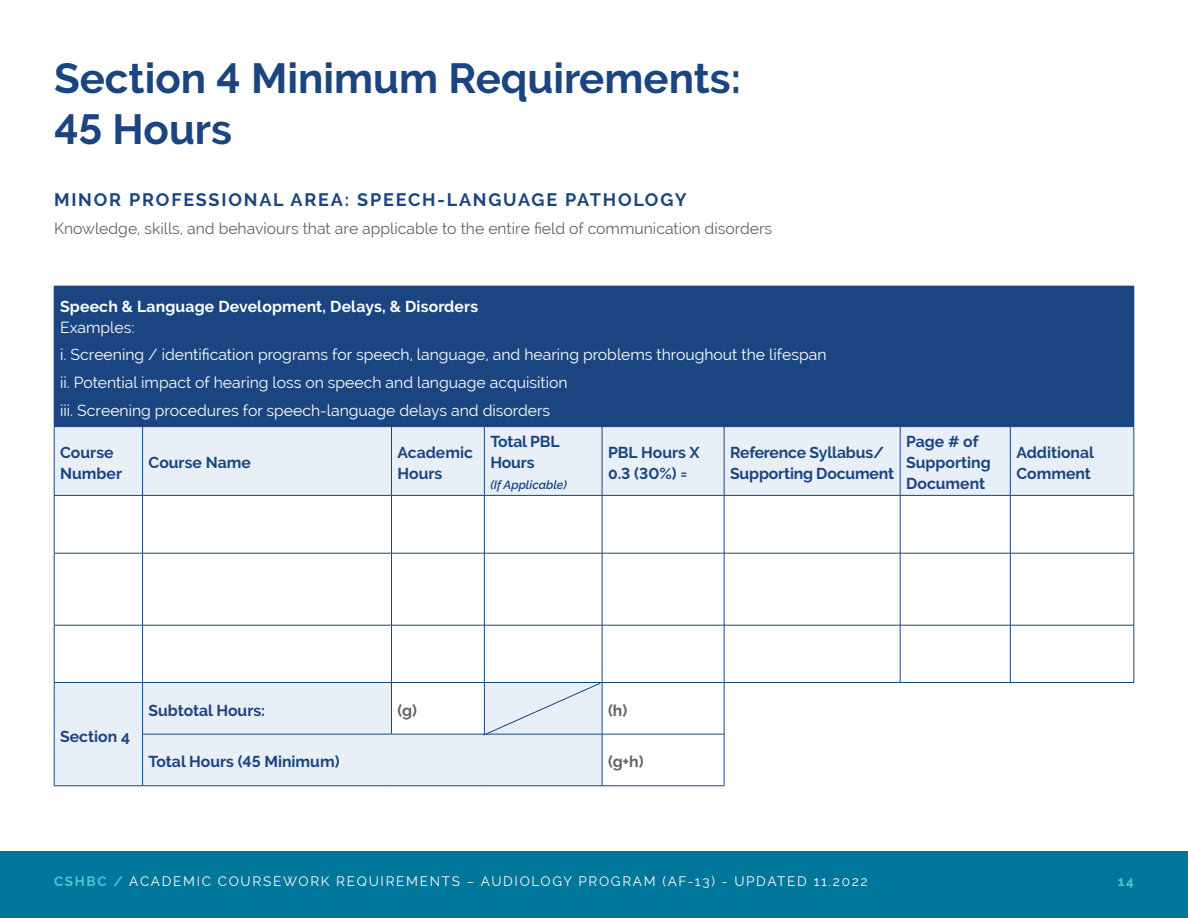
<style>
.page{position:relative;width:1188px;height:918px;background:#fff}
.page>*{position:absolute;margin:0;border:0;box-sizing:border-box;transform-origin:0 0}
.t1{font:700 42px/50.4px "Raleway";color:#1b4581}
.t2{font:700 18px "Raleway";letter-spacing:.1em;color:#1b4581}
.Body{font:15.75px "Raleway";color:#fff}
.Body_Blue_Bold{font:700 15.75px/21px "Raleway";color:#1b4581}
.Body-2{font:15.75px "Raleway";color:#636466}
.Table_Header{font:700 15.75px "Raleway";letter-spacing:.01em;color:#fff}
.Body_Bold{font:700 15.75px "Raleway";color:#636466}
.t3{font:13.5px "Raleway";letter-spacing:.125em;color:#fff}
.t4{font:700 13.5px "Raleway";color:#4dc4cf}
.Body_Blue_Bold-2{font:italic 600 12px "Raleway";color:#1b4581}
.s1{font-weight:700;color:#4dc4cf}
</style>
<div class="page">
<div style="left:0;top:851px;width:1188px;height:67px;background:#00769b"></div>
<div style="left:54px;top:286px;width:1080px;height:141px;background:#1b4581"></div>
<svg style="left:55px;top:427px;width:1079px;height:359px"></svg>
<hr style="left:1134px;top:286px;width:1px;height:140px;background:#1b4581">
<hr style="left:54px;top:427px;width:1px;height:68px;background:#1b4581">
<hr style="left:142px;top:427px;width:1px;height:68px;background:#1b4581">
<hr style="left:391px;top:427px;width:1px;height:68px;background:#1b4581">
<hr style="left:484px;top:427px;width:1px;height:68px;background:#1b4581">
<hr style="left:602px;top:427px;width:1px;height:68px;background:#1b4581">
<hr style="left:724px;top:427px;width:1px;height:68px;background:#1b4581">
<hr style="left:900px;top:427px;width:1px;height:68px;background:#1b4581">
<hr style="left:1010px;top:427px;width:1px;height:68px;background:#1b4581">
<hr style="left:1134px;top:427px;width:1px;height:68px;background:#1b4581">
<hr style="left:54px;top:495px;width:89px;height:1px;background:#1b4581">
<hr style="left:54px;top:496px;width:1px;height:57px;background:#1b4581">
<hr style="left:143px;top:495px;width:249px;height:1px;background:#1b4581">
<hr style="left:142px;top:496px;width:1px;height:57px;background:#1b4581">
<hr style="left:392px;top:495px;width:92px;height:1px;background:#1b4581">
<hr style="left:391px;top:496px;width:1px;height:57px;background:#1b4581">
<hr style="left:484px;top:495px;width:118px;height:1px;background:#1b4581">
<hr style="left:484px;top:496px;width:1px;height:57px;background:#1b4581">
<hr style="left:602px;top:495px;width:122px;height:1px;background:#1b4581">
<hr style="left:602px;top:496px;width:1px;height:57px;background:#1b4581">
<hr style="left:724px;top:495px;width:176px;height:1px;background:#1b4581">
<hr style="left:724px;top:496px;width:1px;height:57px;background:#1b4581">
<hr style="left:900px;top:495px;width:110px;height:1px;background:#1b4581">
<hr style="left:900px;top:496px;width:1px;height:57px;background:#1b4581">
<hr style="left:1010px;top:495px;width:124px;height:1px;background:#1b4581">
<hr style="left:1010px;top:496px;width:1px;height:57px;background:#1b4581">
<hr style="left:1134px;top:496px;width:1px;height:57px;background:#1b4581">
<hr style="left:54px;top:553px;width:89px;height:1px;background:#1b4581">
<hr style="left:54px;top:553px;width:1px;height:72px;background:#1b4581">
<hr style="left:143px;top:553px;width:249px;height:1px;background:#1b4581">
<hr style="left:142px;top:553px;width:1px;height:72px;background:#1b4581">
<hr style="left:392px;top:553px;width:92px;height:1px;background:#1b4581">
<hr style="left:391px;top:553px;width:1px;height:72px;background:#1b4581">
<hr style="left:484px;top:553px;width:118px;height:1px;background:#1b4581">
<hr style="left:484px;top:553px;width:1px;height:72px;background:#1b4581">
<hr style="left:602px;top:553px;width:122px;height:1px;background:#1b4581">
<hr style="left:602px;top:553px;width:1px;height:72px;background:#1b4581">
<hr style="left:724px;top:553px;width:176px;height:1px;background:#1b4581">
<hr style="left:724px;top:553px;width:1px;height:72px;background:#1b4581">
<hr style="left:900px;top:553px;width:110px;height:1px;background:#1b4581">
<hr style="left:900px;top:553px;width:1px;height:72px;background:#1b4581">
<hr style="left:1010px;top:553px;width:124px;height:1px;background:#1b4581">
<hr style="left:1010px;top:553px;width:1px;height:72px;background:#1b4581">
<hr style="left:1134px;top:553px;width:1px;height:72px;background:#1b4581">
<hr style="left:54px;top:625px;width:89px;height:1px;background:#1b4581">
<hr style="left:54px;top:625px;width:1px;height:57px;background:#1b4581">
<hr style="left:143px;top:625px;width:249px;height:1px;background:#1b4581">
<hr style="left:142px;top:625px;width:1px;height:57px;background:#1b4581">
<hr style="left:392px;top:625px;width:92px;height:1px;background:#1b4581">
<hr style="left:391px;top:625px;width:1px;height:57px;background:#1b4581">
<hr style="left:484px;top:625px;width:118px;height:1px;background:#1b4581">
<hr style="left:484px;top:625px;width:1px;height:57px;background:#1b4581">
<hr style="left:602px;top:625px;width:122px;height:1px;background:#1b4581">
<hr style="left:602px;top:625px;width:1px;height:57px;background:#1b4581">
<hr style="left:724px;top:625px;width:176px;height:1px;background:#1b4581">
<hr style="left:724px;top:625px;width:1px;height:57px;background:#1b4581">
<hr style="left:900px;top:625px;width:110px;height:1px;background:#1b4581">
<hr style="left:900px;top:625px;width:1px;height:57px;background:#1b4581">
<hr style="left:1010px;top:625px;width:124px;height:1px;background:#1b4581">
<hr style="left:1010px;top:625px;width:1px;height:57px;background:#1b4581">
<hr style="left:1134px;top:625px;width:1px;height:57px;background:#1b4581">
<hr style="left:54px;top:682px;width:89px;height:1px;background:#1b4581">
<hr style="left:54px;top:683px;width:1px;height:51px;background:#1b4581">
<hr style="left:143px;top:682px;width:249px;height:1px;background:#1b4581">
<hr style="left:142px;top:683px;width:1px;height:51px;background:#1b4581">
<hr style="left:392px;top:682px;width:92px;height:1px;background:#1b4581">
<hr style="left:391px;top:683px;width:1px;height:51px;background:#1b4581">
<hr style="left:484px;top:682px;width:118px;height:1px;background:#1b4581">
<hr style="left:602px;top:682px;width:122px;height:1px;background:#1b4581">
<hr style="left:602px;top:683px;width:1px;height:51px;background:#1b4581">
<hr style="left:724px;top:682px;width:176px;height:1px;background:#1b4581">
<hr style="left:724px;top:683px;width:1px;height:51px;background:#1b4581">
<hr style="left:900px;top:682px;width:110px;height:1px;background:#1b4581">
<hr style="left:1010px;top:682px;width:124px;height:1px;background:#1b4581">
<hr style="left:54px;top:734px;width:1px;height:52px;background:#1b4581">
<hr style="left:142px;top:734px;width:250px;height:1px;background:#1b4581">
<hr style="left:142px;top:734px;width:1px;height:52px;background:#1b4581">
<hr style="left:392px;top:734px;width:92px;height:1px;background:#1b4581">
<hr style="left:484px;top:734px;width:118px;height:1px;background:#1b4581">
<hr style="left:602px;top:734px;width:122px;height:1px;background:#1b4581">
<hr style="left:602px;top:734px;width:1px;height:52px;background:#1b4581">
<hr style="left:724px;top:734px;width:1px;height:52px;background:#1b4581">
<hr style="left:54px;top:786px;width:89px;height:1px;background:#1b4581">
<hr style="left:143px;top:786px;width:249px;height:1px;background:#1b4581">
<hr style="left:392px;top:786px;width:92px;height:1px;background:#1b4581">
<hr style="left:484px;top:786px;width:118px;height:1px;background:#1b4581">
<hr style="left:602px;top:786px;width:122px;height:1px;background:#1b4581">
<svg style="left:483px;top:683px;width:118px;height:53px;background:#dee7f1"></svg>
<h2 class="t1" style="left:54px;top:54px;width:689px">Section 4 Minimum Requirements:<br>45 Hours</h2>
<h3 class="t2" style="left:54px;top:189px;width:634px">MINOR PROFESSIONAL AREA: SPEECH-LANGUAGE PATHOLOGY</h3>
<p class="Body-2" style="left:54px;top:219px;width:720px">Knowledge, skills, and behaviours that are applicable to the entire field of communication disorders</p>
<p class="Table_Header" style="left:60px;top:297px;width:420px">Speech &amp; Language Development, Delays, &amp; Disorders</p>
<p class="Body" style="left:60px;top:318px;width:76px">Examples:</p>
<p class="Body" style="left:60px;top:346px;width:768px">i. Screening / identification programs for speech, language, and hearing problems throughout the lifespan</p>
<p class="Body" style="left:60px;top:373px;width:509px">ii. Potential impact of hearing loss on speech and language acquisition</p>
<p class="Body" style="left:60px;top:401px;width:492px">iii. Screening procedures for speech-language delays and disorders</p>
<p class="Body_Blue_Bold" style="left:60px;top:442px;width:63px">Course<br>Number</p>
<p class="Body_Blue_Bold" style="left:149px;top:452px;width:104px">Course Name</p>
<p class="Body_Blue_Bold" style="left:398px;top:442px;width:77px">Academic<br>Hours</p>
<p class="Body_Blue_Bold" style="left:490px;top:431px;width:71px">Total PBL<br>Hours</p>
<p class="Body_Blue_Bold-2" style="left:490px;top:478px;width:78px">(If Applicable)</p>
<p class="Body_Blue_Bold" style="left:608px;top:442px;width:93px">PBL Hours X<br>0.3 (30%) =</p>
<p class="Body_Blue_Bold" style="left:730px;top:442px;width:166px">Reference Syllabus/<br>Supporting Document</p>
<p class="Body_Blue_Bold" style="left:906px;top:431px;width:86px">Page # of<br>Supporting<br>Document</p>
<p class="Body_Blue_Bold" style="left:1016px;top:442px;width:79px">Additional<br>Comment</p>
<p class="Body_Blue_Bold" style="left:60px;top:726px;width:71px">Section 4</p>
<p class="Body_Blue_Bold" style="left:149px;top:700px;width:118px">Subtotal Hours:</p>
<p class="Body_Bold" style="left:398px;top:701px;width:21px">(g)</p>
<p class="Body_Bold" style="left:608px;top:701px;width:21px">(h)</p>
<p class="Body_Blue_Bold" style="left:149px;top:751px;width:193px">Total Hours (45 Minimum)</p>
<p class="Body_Bold" style="left:608px;top:753px;width:37px">(g+h)</p>
<p class="t3" style="left:54px;top:874px;width:815px"><span class="s1">CSHBC /</span> ACADEMIC COURSEWORK REQUIREMENTS – AUDIOLOGY PROGRAM (AF-13) - UPDATED 11.2022</p>
<p class="t4" style="left:1118px;top:874px;width:18px">14</p>
</div>
